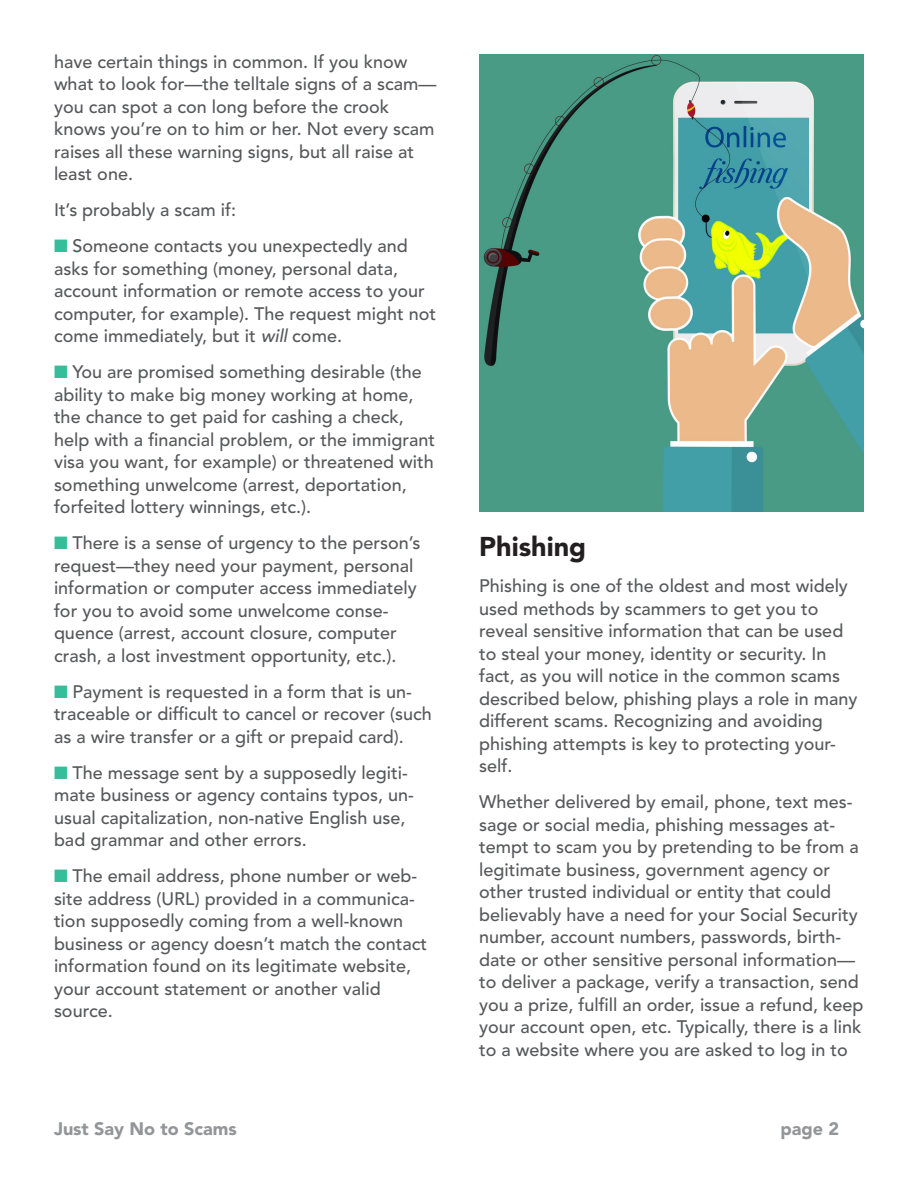
<style>
.page{position:relative;width:918px;height:1188px;background:#fff}
.page>*{position:absolute;margin:0;border:0;box-sizing:border-box;transform-origin:0 0}
.Subheads{font:900 27px "Avenir LT Std";color:#231f20}
.Text{font:500 18px/22.5px "Avenir LT Std";color:#57585a}
.t1{font:900 18px "Avenir LT Std";color:#939598}
.s1{color:#36bd99}
.s2{font-style:italic}
</style>
<div class="page">
<img style="left:479px;top:54px;width:385px;height:458px">
<p class="Text" style="left:54px;top:51px;width:384px">have certain things in common. If you know what to look for—the telltale signs of a scam— you can spot a con long before the crook knows you’re on to him or her. Not every scam raises all these warning signs, but all raise at least one.</p>
<p class="Text" style="left:54px;top:199px;width:184px">It’s probably a scam if:</p>
<p class="Text" style="left:54px;top:235px;width:384px"><span class="s1">■</span> Someone contacts you unexpectedly and asks for something (money, personal data, account information or remote access to your computer, for example). The request might not come immediately, but it <span class="s2">will</span> come.</p>
<p class="Text" style="left:54px;top:361px;width:383px"><span class="s1">■</span> You are promised something desirable (the ability to make big money working at home, the chance to get paid for cashing a check, help with a financial problem, or the immigrant visa you want, for example) or threatened with something unwelcome (arrest, deportation, forfeited lottery winnings, etc.).</p>
<p class="Text" style="left:54px;top:532px;width:368px"><span class="s1">■</span> There is a sense of urgency to the person’s request—they need your payment, personal information or computer access immediately for you to avoid some unwelcome conse&shy;quence (arrest, account closure, computer crash, a lost investment opportunity, etc.).</p>
<p class="Text" style="left:54px;top:681px;width:379px"><span class="s1">■</span> Payment is requested in a form that is un&shy;traceable or difficult to cancel or recover (such as a wire transfer or a gift or prepaid card).</p>
<p class="Text" style="left:54px;top:762px;width:361px"><span class="s1">■</span> The message sent by a supposedly legiti&shy;mate business or agency contains typos, un&shy;usual capitalization, non-native English use, bad grammar and other errors.</p>
<p class="Text" style="left:54px;top:865px;width:375px"><span class="s1">■</span> The email address, phone number or web&shy;site address (URL) provided in a communica&shy;tion supposedly coming from a well-known business or agency doesn’t match the contact information found on its legitimate website, your account statement or another valid source.</p>
<p class="Subheads" style="left:479px;top:530px;width:109px">Phishing</p>
<p class="Text" style="left:479px;top:575px;width:380px">Phishing is one of the oldest and most widely used methods by scammers to get you to reveal sensitive information that can be used to steal your money, identity or security. In fact, as you will notice in the common scams described below, phishing plays a role in many different scams. Recognizing and avoiding phishing attempts is key to protecting your&shy;self.</p>
<p class="Text" style="left:479px;top:791px;width:386px">Whether delivered by email, phone, text mes&shy;sage or social media, phishing messages at&shy;tempt to scam you by pretending to be from a legitimate business, government agency or other trusted individual or entity that could believably have a need for your Social Security number, account numbers, passwords, birth&shy;date or other sensitive personal information— to deliver a package, verify a transaction, send you a prize, fulfill an order, issue a refund, keep your account open, etc. Typically, there is a link to a website where you are asked to log in to</p>
<p class="t1" style="left:54px;top:1118px;width:184px">Just Say No to Scams</p>
<p class="t1" style="left:780px;top:1118px;width:60px">page 2</p>
</div>
